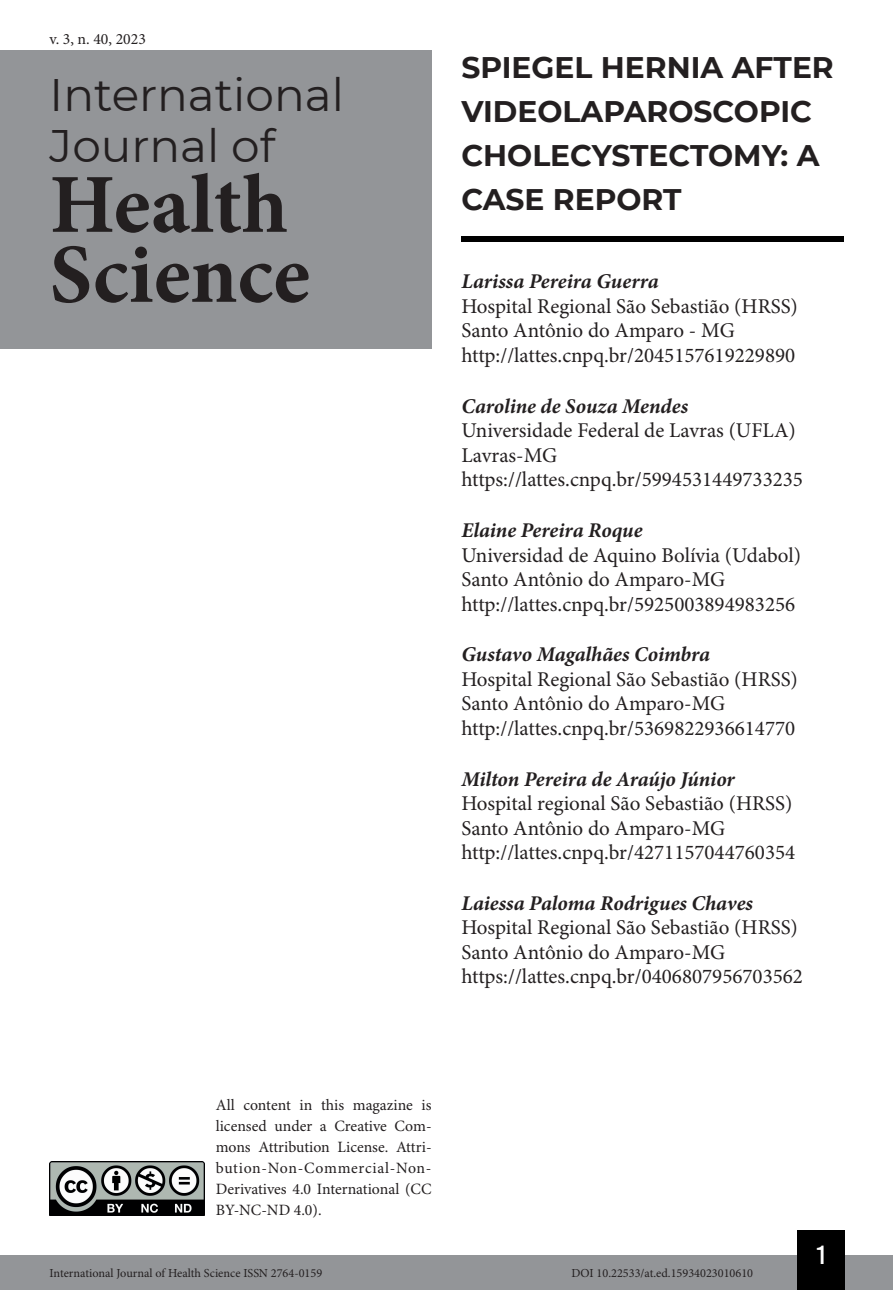
<style>
.page{position:relative;width:893px;height:1290px;background:#fff}
.page>*{position:absolute;margin:0;border:0;box-sizing:border-box;transform-origin:0 0}
.t1{font:700 84px/70px "Minion Pro";color:#231f20}
.t2{font:45.5px/50.8px "Montserrat";color:#231f20}
.t3{font:700 29.75px/43.8px "Montserrat";color:#231f20}
.t4{font:26.25px "Bebas Kai";color:#fff}
.t5{font:21px/24.5px "Minion Pro";color:#231f20}
.t6{font:italic 700 21px "Minion Pro";letter-spacing:-.005em;color:#231f20}
.t7{font:15.75px/21px "Minion Pro";color:#231f20;text-align:justify}
.t8{font:12.25px "Minion Pro";color:#231f20}
</style>
<div class="page">
<div style="left:0;top:1255px;width:893px;height:35px;background:#939598"></div>
<div style="left:797px;top:1230px;width:48px;height:60px;background:#000"></div>
<img style="left:50px;top:1161px;width:154px;height:54px">
<div style="left:0;top:50px;width:432px;height:298px;background:#939598"></div>
<div style="left:461px;top:237px;width:382px;height:5px;background:#000"></div>
<p class="t7" style="left:50px;top:29px;width:98px">v. 3, n. 40, 2023</p>
<h2 class="t2" style="left:50px;top:68px;width:296px">International<br>Journal of</h2>
<h1 class="t1" style="left:50px;top:169px;width:262px">Health<br>Science</h1>
<h3 class="t3" style="left:461px;top:44px;width:374px">SPIEGEL HERNIA AFTER<br>VIDEOLAPAROSCOPIC<br>CHOLECYSTECTOMY: A<br>CASE REPORT</h3>
<p class="t6" style="left:461px;top:267px;width:199px">Larissa Pereira Guerra</p>
<p class="t5" style="left:461px;top:295px;width:338px">Hospital Regional São Sebastião (HRSS)<br>Santo Antônio do Amparo - MG http://lattes.cnpq.br/2045157619229890</p>
<p class="t6" style="left:461px;top:391px;width:228px">Caroline de Souza Mendes</p>
<p class="t5" style="left:461px;top:419px;width:343px">Universidade Federal de Lavras (UFLA)<br>Lavras-MG https://lattes.cnpq.br/5994531449733235</p>
<p class="t6" style="left:461px;top:515px;width:183px">Elaine Pereira Roque</p>
<p class="t5" style="left:461px;top:543px;width:341px">Universidad de Aquino Bolívia (Udabol)<br>Santo Antônio do Amparo-MG http://lattes.cnpq.br/5925003894983256</p>
<p class="t6" style="left:461px;top:640px;width:250px">Gustavo Magalhães Coimbra</p>
<p class="t5" style="left:461px;top:668px;width:338px">Hospital Regional São Sebastião (HRSS)<br>Santo Antônio do Amparo-MG http://lattes.cnpq.br/5369822936614770</p>
<p class="t6" style="left:461px;top:764px;width:275px">Milton Pereira de Araújo Júnior</p>
<p class="t5" style="left:461px;top:792px;width:335px">Hospital regional São Sebastião (HRSS)<br>Santo Antônio do Amparo-MG http://lattes.cnpq.br/4271157044760354</p>
<p class="t6" style="left:461px;top:888px;width:293px">Laiessa Paloma Rodrigues Chaves</p>
<p class="t5" style="left:461px;top:916px;width:343px">Hospital Regional São Sebastião (HRSS)<br>Santo Antônio do Amparo-MG https://lattes.cnpq.br/0406807956703562</p>
<p class="t7" style="left:216px;top:1095px;width:217px">All content in this magazine is licensed under a Creative Com&shy;mons Attribution License. Attri&shy;bution-Non-Commercial-Non-Derivatives 4.0 International (CC BY-NC-ND 4.0).</p>
<p class="t4" style="left:817px;top:1241px;width:10px">1</p>
<p class="t8" style="left:50px;top:1266px;width:274px">International Journal of Health Science ISSN 2764-0159</p>
<p class="t8" style="left:571px;top:1266px;width:183px">DOI 10.22533/at.ed.15934023010610</p>
</div>
